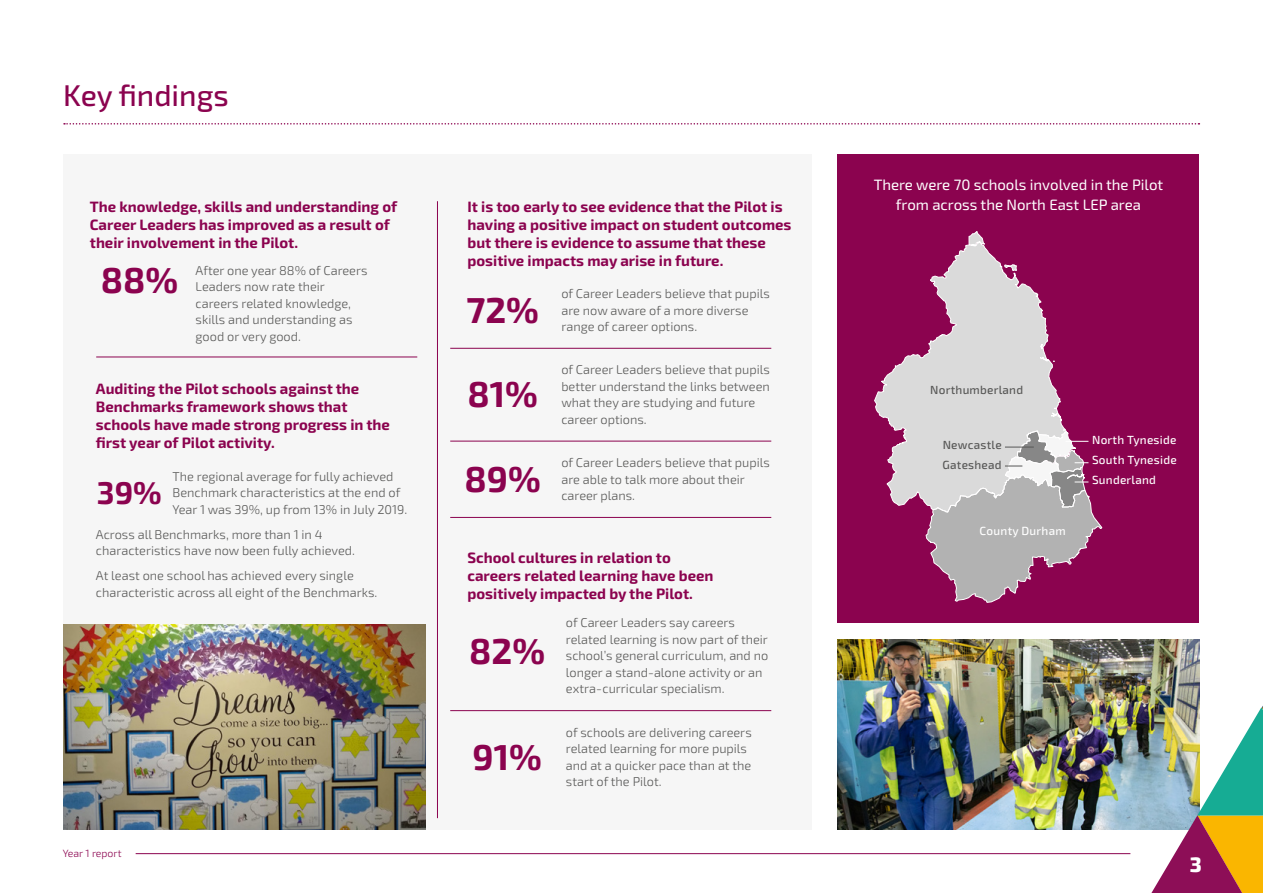
<style>
.page{position:relative;width:1263px;height:893px;background:#fff}
.page>*{position:absolute;margin:0;border:0;box-sizing:border-box;transform-origin:0 0}
.t1{font:700 36px "Exo 2.0";color:#8b034f}
.t2{font:700 31.5px "Exo 2.0";color:#8b034f}
.t3{font:500 30px "Exo 2.0";color:#8b034f}
.t4{font:800 21px "Exo 2.0";color:#fff}
.t5{font:700 15px/18px "Exo 2.0";color:#8b034f}
.t6{font:15px/19.5px "Exo 2.0";color:#fff;text-align:center}
.t7{font:300 12.75px/16.5px "Exo 2.0";color:#575756}
.t8{font:500 11.85px/20.4px "Exo 2.0";letter-spacing:.02em;color:#fff;text-align:justify}
.t9{font:500 11.85px/20px "Exo 2.0";letter-spacing:.02em;color:#575756}
.t10{font:300 10.5px "Exo 2.0";color:#8b034f}
</style>
<div class="page">
<div style="left:63px;top:154px;width:749px;height:675px;background:#f6f6f6"></div>
<hr style="left:437px;top:201px;width:1px;height:617px;background:#8b034f">
<hr style="left:450px;top:517px;width:321px;height:1px;background:#8b034f">
<hr style="left:450px;top:710px;width:321px;height:1px;background:#8b034f">
<hr style="left:450px;top:441px;width:321px;height:1px;background:#8b034f">
<hr style="left:450px;top:348px;width:321px;height:1px;background:#8b034f">
<hr style="left:96px;top:357px;width:321px;height:1px;background:#8b034f">
<svg style="left:64px;top:123px;width:1135px;height:2px"></svg>
<img style="left:838px;top:639px;width:295px;height:190px">
<div style="left:838px;top:154px;width:361px;height:453px;background:#8b034f"></div>
<div style="left:838px;top:210px;width:361px;height:413px;background:#8b034f"></div>
<svg style="left:874px;top:247px;width:192px;height:259px"></svg>
<svg style="left:1004px;top:264px;width:13px;height:14px"></svg>
<svg style="left:960px;top:231px;width:25px;height:21px"></svg>
<svg style="left:926px;top:430px;width:176px;height:173px"></svg>
<img style="left:63px;top:624px;width:362px;height:205px">
<hr style="left:136px;top:853px;width:994px;height:1px;background:#8b034f">
<img style="left:1133px;top:639px;width:130px;height:254px">
<h3 class="t3" style="left:63px;top:78px;width:167px">Key findings</h3>
<p class="t5" style="left:90px;top:198px;width:309px">The knowledge, skills and understanding of<br>Career Leaders has improved as a result of their involvement in the Pilot.</p>
<p class="t5" style="left:467px;top:198px;width:325px">It is too early to see evidence that the Pilot is having a positive impact on student outcomes but there is evidence to assume that these positive impacts may arise in future.</p>
<p class="t7" style="left:196px;top:262px;width:173px">After one year 88% of Careers<br>Leaders now rate their careers related knowledge, skills and understanding as good or very good.</p>
<h1 class="t1" style="left:101px;top:259px;width:79px">88%</h1>
<p class="t7" style="left:561px;top:286px;width:210px">of Career Leaders believe that pupils are now aware of a more diverse range of career options.</p>
<h1 class="t1" style="left:466px;top:289px;width:74px">72%</h1>
<p class="t5" style="left:96px;top:380px;width:296px">Auditing the Pilot schools against the Benchmarks framework shows that schools have made strong progress in the first year of Pilot activity.</p>
<p class="t7" style="left:172px;top:468px;width:236px">The regional average for fully achieved<br>Benchmark characteristics at the end of<br>Year 1 was 39%, up from 13% in July 2019.</p>
<p class="t7" style="left:96px;top:526px;width:260px">Across all Benchmarks, more than 1 in 4 characteristics have now been fully achieved.</p>
<p class="t7" style="left:96px;top:568px;width:283px">At least one school has achieved every single characteristic across all eight of the Benchmarks.</p>
<h2 class="t2" style="left:97px;top:474px;width:66px">39%</h2>
<p class="t10" style="left:63px;top:847px;width:60px">Year 1 report</p>
<h1 class="t1" style="left:467px;top:373px;width:72px">81%</h1>
<h1 class="t1" style="left:465px;top:458px;width:78px">89%</h1>
<p class="t7" style="left:561px;top:362px;width:210px">of Career Leaders believe that pupils better understand the links between what they are studying and future career options.</p>
<p class="t7" style="left:561px;top:455px;width:210px">of Career Leaders believe that pupils are able to talk more about their career plans.</p>
<p class="t5" style="left:467px;top:549px;width:248px">School cultures in relation to careers related learning have been positively impacted by the Pilot.</p>
<h1 class="t1" style="left:469px;top:629px;width:77px">82%</h1>
<h1 class="t1" style="left:472px;top:735px;width:71px">91%</h1>
<p class="t7" style="left:566px;top:615px;width:204px">of Career Leaders say careers related learning is now part of their school’s general curriculum, and no longer a stand-alone activity or an extra-curricular specialism.</p>
<p class="t7" style="left:566px;top:724px;width:187px">of schools are delivering careers related learning for more pupils and at a quicker pace than at the start of the Pilot.</p>
<p class="t6" style="left:874px;top:175px;width:291px">There were 70 schools involved in the Pilot from across the North East LEP area</p>
<p class="t9" style="left:930px;top:380px;width:94px">Northumberland</p>
<p class="t9" style="left:942px;top:435px;width:61px">Newcastle<br>Gateshead</p>
<p class="t8" style="left:1092px;top:429px;width:86px">North Tyneside South Tyneside Sunderland</p>
<p class="t8" style="left:980px;top:521px;width:88px">County Durham</p>
<h3 class="t4" style="left:1190px;top:852px;width:14px">3</h3>
</div>
